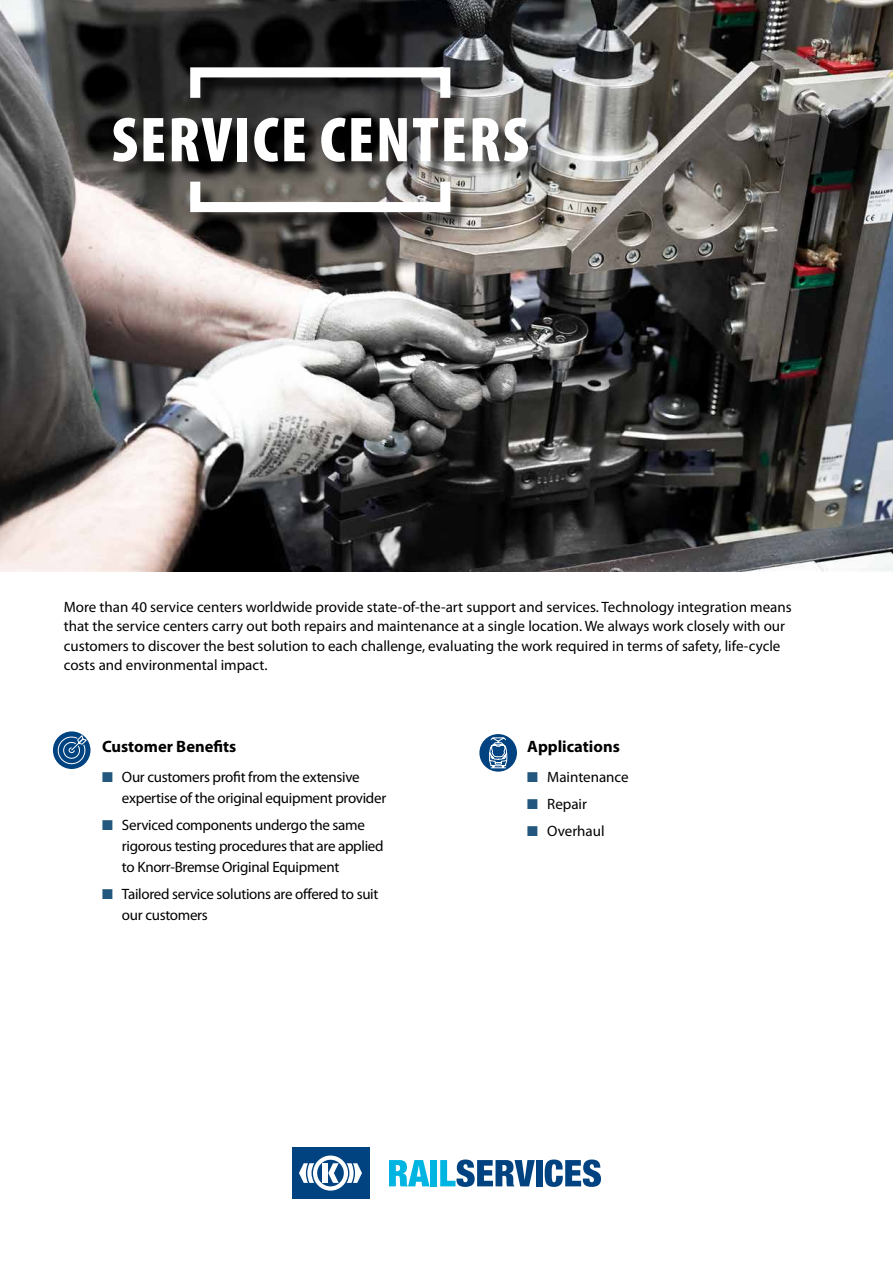
<style>
.page{position:relative;width:893px;height:1263px;background:#fff}
.page>*{position:absolute;margin:0;border:0;box-sizing:border-box;transform-origin:0 0}
.t1{font:900 condensed 64.05px "Myriad Pro";letter-spacing:.03em;color:#fff}
.t2{font:700 16.5px "Myriad Pro";color:#000}
.t3{font:15px/21px "Myriad Pro";letter-spacing:-.005em;color:#000}
.s1{color:#24577d}
</style>
<div class="page">
<img style="left:0;top:0;width:893px;height:572px">
<div style="left:116px;top:70px;width:430px;height:161px;background:#000;opacity:.75"></div>
<div style="left:190px;top:177px;width:260px;height:35px;border:10px solid #fff"></div>
<div style="left:190px;top:67px;width:260px;height:36px;border:10px solid #fff"></div>
<div style="left:292px;top:1147px;width:77px;height:52px;background:#004380"></div>
<svg style="left:299px;top:1155px;width:63px;height:35px"></svg>
<svg style="left:389px;top:1160px;width:40px;height:26px"></svg>
<div style="left:430px;top:1160px;width:7px;height:26px;background:#00b5e2"></div>
<svg style="left:440px;top:1159px;width:95px;height:28px"></svg>
<div style="left:536px;top:1160px;width:6px;height:26px;background:#004380"></div>
<svg style="left:545px;top:1159px;width:56px;height:28px"></svg>
<div style="left:479px;top:734px;width:38px;height:38px;background:#004380;border-radius:50%"></div>
<svg style="left:489px;top:737px;width:19px;height:31px"></svg>
<svg style="left:53px;top:731px;width:37px;height:38px"></svg>
<svg style="left:58px;top:734px;width:29px;height:30px"></svg>
<h1 class="t1" style="left:112px;top:104px;width:419px">SERVICE CENTERS</h1>
<p class="t3" style="left:64px;top:597px;width:729px;line-height:19.5px">More than 40 service centers worldwide provide state-of-the-art support and services. Technology integration means that the service centers carry out both repairs and maintenance at a single location. We always work closely with our customers to discover the best solution to each challenge, evaluating the work required in terms of safety, life-cycle costs and environmental impact.</p>
<p class="t2" style="left:102px;top:737px;width:136px">Customer Benefits</p>
<p class="t3" style="left:122px;top:766px;width:266px;text-indent:-20px"><span class="s1">■</span> Our customers profit from the extensive expertise of the original equipment provider</p>
<p class="t3" style="left:122px;top:815px;width:263px;text-indent:-20px"><span class="s1">■</span> Serviced components undergo the same rigorous testing procedures that are applied to Knorr-Bremse Original Equipment</p>
<p class="t3" style="left:122px;top:884px;width:258px;text-indent:-20px"><span class="s1">■</span> Tailored service solutions are offered to suit our customers</p>
<p class="t2" style="left:527px;top:737px;width:94px">Applications</p>
<p class="t3" style="left:527px;top:766px;width:103px"><span class="s1">■</span> Maintenance</p>
<p class="t3" style="left:527px;top:794px;width:61px"><span class="s1">■</span> Repair</p>
<p class="t3" style="left:527px;top:821px;width:79px"><span class="s1">■</span> Overhaul</p>
</div>
